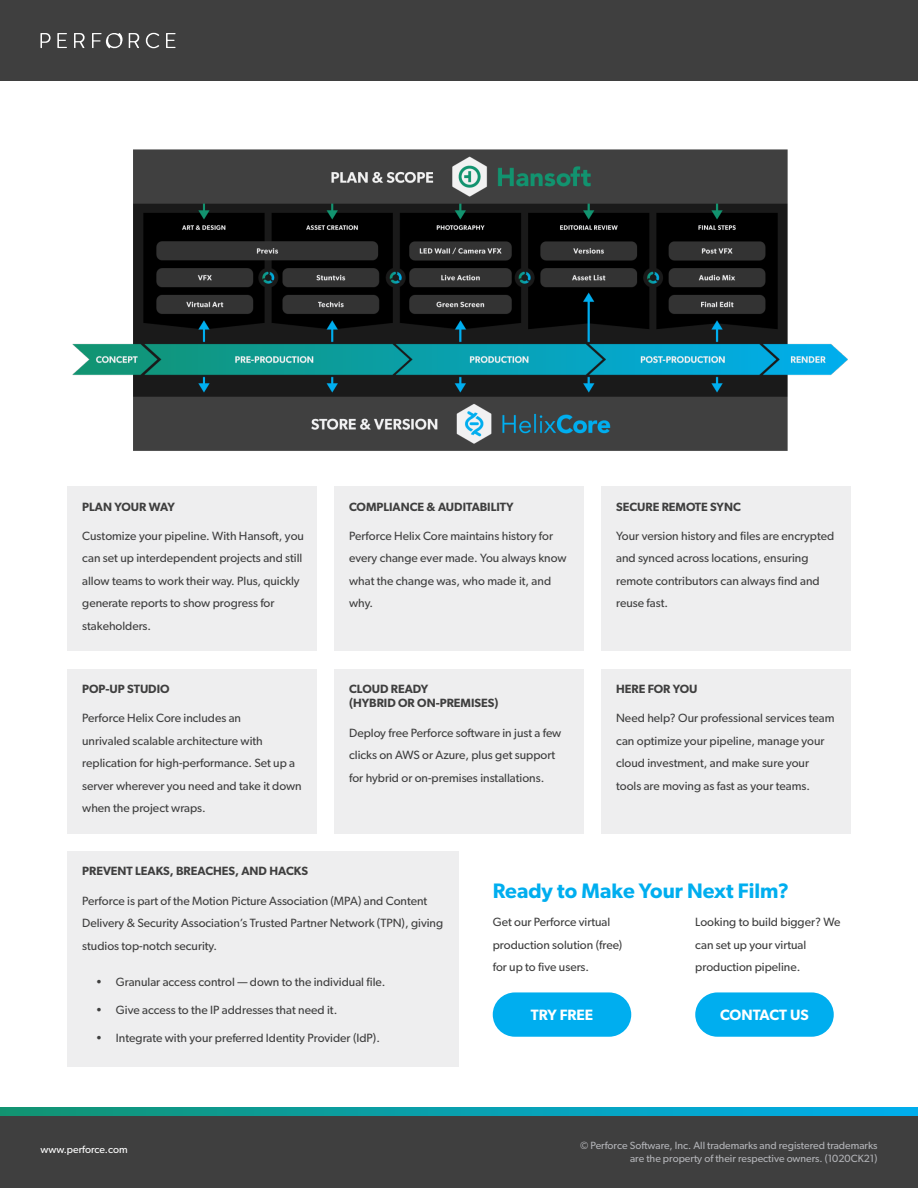
<style>
.page{position:relative;width:918px;height:1188px;background:#fff}
.page>*{position:absolute;margin:0;border:0;box-sizing:border-box;transform-origin:0 0}
.Body-Subhead{font:600 21px "Gibson";color:#00aeef}
.Body-Sub_Subhead{font:600 15px "Gibson";color:#fff}
.Body-Copy{font:12px/22.5px "Gibson";color:#3f3f3f}
.Body-Sub_Subhead-2{font:600 12px/14.4px "Gibson";color:#3f3f3f}
.t1{font:10.5px/13.5px "Gibson";color:#b2b3b7;text-align:right}
.t2{font:10.5px "Gibson";color:#fff}
</style>
<div class="page">
<div style="left:0;top:0;width:918px;height:81px;background:#3f3f3f"></div>
<svg style="left:40px;top:33px;width:11px;height:15px"></svg>
<svg style="left:57px;top:33px;width:10px;height:15px"></svg>
<svg style="left:166px;top:33px;width:10px;height:15px"></svg>
<svg style="left:74px;top:33px;width:11px;height:15px"></svg>
<svg style="left:129px;top:33px;width:10px;height:15px"></svg>
<svg style="left:146px;top:33px;width:13px;height:15px"></svg>
<svg style="left:92px;top:33px;width:31px;height:15px"></svg>
<div style="left:0;top:1115px;width:918px;height:73px;background:#3f3f3f"></div>
<svg style="left:0;top:1107px;width:918px;height:8px;background:#09a0ae"></svg>
<img style="left:72px;top:149px;width:776px;height:302px">
<div style="left:493px;top:992px;width:138px;height:45px;background:#00aeef;border-radius:22px"></div>
<div style="left:695px;top:992px;width:139px;height:45px;background:#00aeef;border-radius:22px"></div>
<div style="left:68px;top:486px;width:249px;height:165px;background:#eeeeef"></div>
<div style="left:68px;top:669px;width:249px;height:164px;background:#eeeeef"></div>
<div style="left:334px;top:669px;width:250px;height:164px;background:#eeeeef"></div>
<div style="left:601px;top:669px;width:249px;height:164px;background:#eeeeef"></div>
<div style="left:68px;top:851px;width:391px;height:215px;background:#eeeeef"></div>
<div style="left:334px;top:486px;width:250px;height:165px;background:#eeeeef"></div>
<div style="left:601px;top:486px;width:249px;height:165px;background:#eeeeef"></div>
<p class="Body-Sub_Subhead-2" style="left:82px;top:499px;width:94px">PLAN YOUR WAY</p>
<p class="Body-Copy" style="left:82px;top:524px;width:223px">Customize your pipeline. With Hansoft, you can set up interdependent projects and still allow teams to work their way. Plus, quickly generate reports to show progress for stakeholders.</p>
<p class="Body-Sub_Subhead-2" style="left:82px;top:681px;width:89px">POP-UP STUDIO</p>
<p class="Body-Copy" style="left:82px;top:707px;width:221px">Perforce Helix Core includes an<br>unrivaled scalable architecture with replication for high-performance. Set up a server wherever you need and take it down when the project wraps.</p>
<p class="Body-Sub_Subhead-2" style="left:349px;top:499px;width:166px">COMPLIANCE &amp; AUDITABILITY</p>
<p class="Body-Copy" style="left:349px;top:524px;width:219px">Perforce Helix Core maintains history for every change ever made. You always know what the change was, who made it, and why.</p>
<p class="Body-Sub_Subhead-2" style="left:349px;top:681px;width:151px">CLOUD READY<br>(HYBRID OR ON-PREMISES)</p>
<p class="Body-Copy" style="left:349px;top:721px;width:214px">Deploy free Perforce software in just a few clicks on AWS or Azure, plus get support for hybrid or on-premises installations.</p>
<p class="Body-Sub_Subhead-2" style="left:616px;top:499px;width:126px">SECURE REMOTE SYNC</p>
<p class="Body-Copy" style="left:616px;top:524px;width:220px">Your version history and files are encrypted and synced across locations, ensuring remote contributors can always find and reuse fast.</p>
<p class="Body-Sub_Subhead-2" style="left:616px;top:681px;width:83px">HERE FOR YOU</p>
<p class="Body-Copy" style="left:616px;top:707px;width:220px">Need help? Our professional services team can optimize your pipeline, manage your cloud investment, and make sure your tools are moving as fast as your teams.</p>
<p class="Body-Sub_Subhead-2" style="left:82px;top:864px;width:227px">PREVENT LEAKS, BREACHES, AND HACKS</p>
<p class="Body-Copy" style="left:82px;top:889px;width:363px">Perforce is part of the Motion Picture Association (MPA) and Content<br>Delivery &amp; Security Association’s Trusted Partner Network (TPN), giving studios top-notch security.</p>
<p class="Body-Copy" style="left:96px;top:970px;width:291px">• Granular access control — down to the individual file.</p>
<p class="Body-Copy" style="left:96px;top:998px;width:243px">• Give access to the IP addresses that need it.</p>
<p class="Body-Copy" style="left:96px;top:1026px;width:286px">• Integrate with your preferred Identity Provider (IdP).</p>
<p class="Body-Subhead" style="left:493px;top:878px;width:298px">Ready to Make Your Next Film?</p>
<p class="Body-Copy" style="left:493px;top:910px;width:131px">Get our Perforce virtual production solution (free) for up to five users.</p>
<p class="Body-Copy" style="left:695px;top:910px;width:147px">Looking to build bigger? We can set up your virtual production pipeline.</p>
<p class="Body-Sub_Subhead" style="left:531px;top:1006px;width:64px">TRY FREE</p>
<p class="Body-Sub_Subhead" style="left:720px;top:1006px;width:90px">CONTACT US</p>
<p class="t2" style="left:40px;top:1143px;width:89px">www.perforce.com</p>
<p class="t1" style="left:580px;top:1138px;width:299px">© Perforce Software, Inc. All trademarks and registered trademarks are the property of their respective owners. (1020CK21)</p>
</div>
